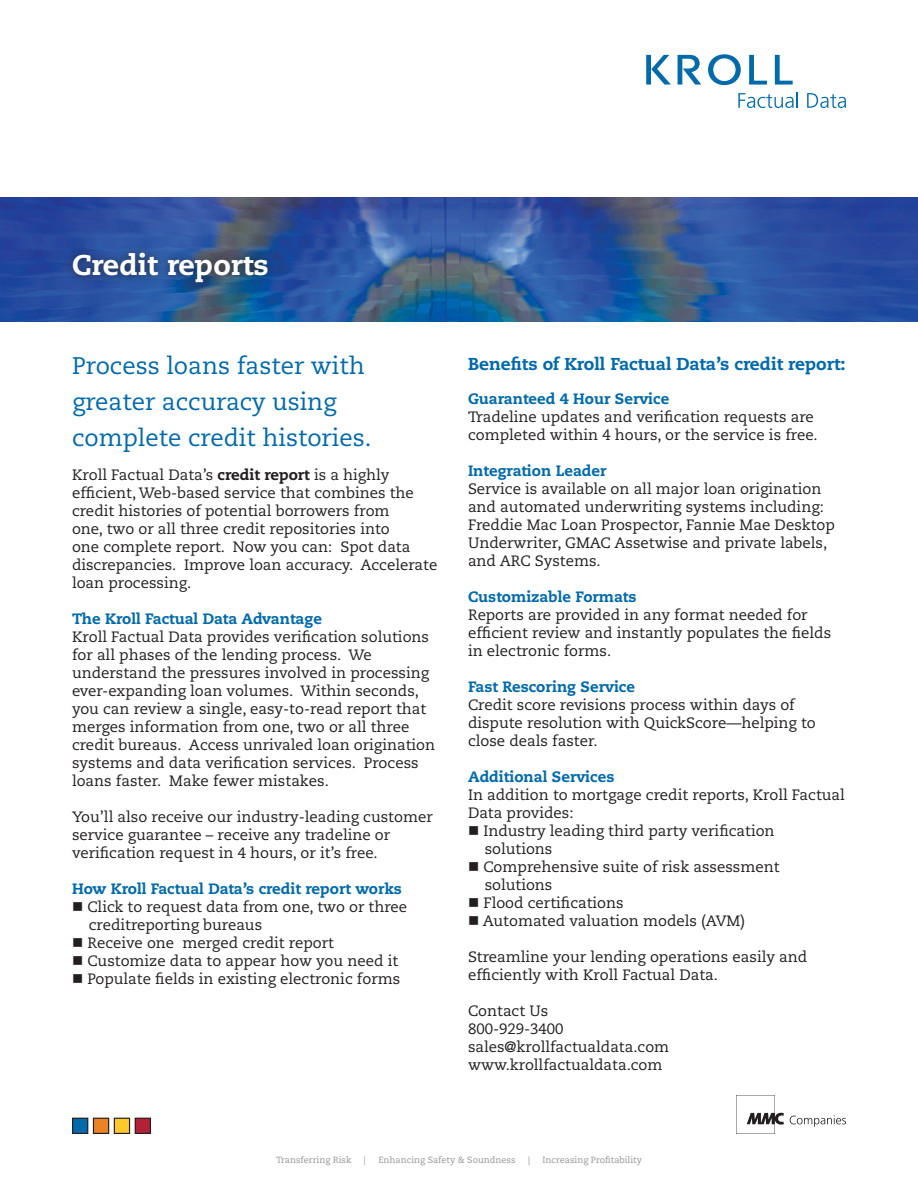
<style>
.page{position:relative;width:918px;height:1188px;background:#fff}
.page>*{position:absolute;margin:0;border:0;box-sizing:border-box;transform-origin:0 0}
.Headline__2_lines{font:800 28.5px "Caecilia";color:#fff}
.t1{font:24px/36px "Caecilia";color:#006aab}
.t2{font:800 17.25px "Caecilia";color:#006aab}
.t3{font:15px/18px "Caecilia";color:#231f20}
.t4{font:800 15px "Caecilia";color:#006aab}
.t5{font:9px "Caecilia";color:#949698}
.s1{font-weight:800}
</style>
<div class="page">
<svg style="left:738px;top:92px;width:60px;height:16px"></svg>
<svg style="left:807px;top:93px;width:39px;height:15px"></svg>
<svg style="left:749px;top:55px;width:18px;height:30px"></svg>
<svg style="left:708px;top:54px;width:33px;height:31px"></svg>
<svg style="left:678px;top:55px;width:23px;height:30px"></svg>
<svg style="left:775px;top:55px;width:18px;height:30px"></svg>
<svg style="left:646px;top:55px;width:25px;height:30px"></svg>
<svg style="left:72px;top:1118px;width:79px;height:16px"></svg>
<svg style="left:736px;top:1095px;width:48px;height:39px"></svg>
<svg style="left:790px;top:1115px;width:56px;height:12px"></svg>
<img style="left:0;top:198px;width:918px;height:124px">
<div style="left:63px;top:243px;width:213px;height:48px;background:#231f20;opacity:.75"></div>
<p class="Headline__2_lines" style="left:72px;top:248px;width:198px">Credit reports</p>
<p class="t1" style="left:72px;top:348px;width:301px">Process loans faster with greater accuracy using complete credit histories.</p>
<p class="t3" style="left:72px;top:467px;width:367px">Kroll Factual Data’s <span class="s1">credit report</span> is a highly efficient, Web-based service that combines the credit histories of potential borrowers from<br>one, two or all three credit repositories into<br>one complete report. Now you can: Spot data discrepancies. Improve loan accuracy. Accelerate loan processing.</p>
<p class="t4" style="left:72px;top:610px;width:252px">The Kroll Factual Data Advantage</p>
<p class="t3" style="left:72px;top:629px;width:365px">Kroll Factual Data provides verification solutions for all phases of the lending process. We understand the pressures involved in processing ever-expanding loan volumes. Within seconds, you can review a single, easy-to-read report that merges information from one, two or all three credit bureaus. Access unrivaled loan origination systems and data verification services. Process loans faster. Make fewer mistakes.</p>
<p class="t3" style="left:72px;top:809px;width:362px">You’ll also receive our industry-leading customer service guarantee – receive any tradeline or verification request in 4 hours, or it’s free.</p>
<p class="t4" style="left:72px;top:880px;width:332px">How Kroll Factual Data’s credit report works</p>
<p class="t3" style="left:89px;top:899px;width:320px;text-indent:-17px">■ Click to request data from one, two or three creditreporting bureaus</p>
<p class="t3" style="left:72px;top:935px;width:263px">■ Receive one merged credit report</p>
<p class="t3" style="left:72px;top:953px;width:328px">■ Customize data to appear how you need it</p>
<p class="t3" style="left:72px;top:971px;width:330px">■ Populate fields in existing electronic forms</p>
<p class="t2" style="left:468px;top:353px;width:379px">Benefits of Kroll Factual Data’s credit report:</p>
<p class="t4" style="left:468px;top:390px;width:203px">Guaranteed 4 Hour Service</p>
<p class="t3" style="left:468px;top:408px;width:351px">Tradeline updates and verification requests are completed within 4 hours, or the service is free.</p>
<p class="t4" style="left:468px;top:462px;width:140px">Integration Leader</p>
<p class="t3" style="left:468px;top:480px;width:368px">Service is available on all major loan origination and automated underwriting systems including:<br>Freddie Mac Loan Prospector, Fannie Mae Desktop Underwriter, GMAC Assetwise and private labels, and ARC Systems.</p>
<p class="t4" style="left:468px;top:588px;width:170px">Customizable Formats</p>
<p class="t3" style="left:468px;top:606px;width:365px">Reports are provided in any format needed for efficient review and instantly populates the fields in electronic forms.</p>
<p class="t4" style="left:468px;top:678px;width:169px">Fast Rescoring Service</p>
<p class="t3" style="left:468px;top:696px;width:349px">Credit score revisions process within days of dispute resolution with QuickScore—helping to close deals faster.</p>
<p class="t4" style="left:468px;top:768px;width:148px">Additional Services</p>
<p class="t3" style="left:468px;top:786px;width:378px">In addition to mortgage credit reports, Kroll Factual<br>Data provides:</p>
<p class="t3" style="left:485px;top:822px;width:291px;text-indent:-17px">■ Industry leading third party verification solutions</p>
<p class="t3" style="left:485px;top:858px;width:296px;text-indent:-17px">■ Comprehensive suite of risk assessment solutions</p>
<p class="t3" style="left:468px;top:894px;width:157px">■ Flood certifications</p>
<p class="t3" style="left:468px;top:912px;width:279px">■ Automated valuation models (AVM)</p>
<p class="t3" style="left:468px;top:948px;width:341px">Streamline your lending operations easily and efficiently with Kroll Factual Data.</p>
<p class="t3" style="left:468px;top:1002px;width:82px">Contact Us</p>
<p class="t3" style="left:468px;top:1020px;width:97px">800-929-3400</p>
<p class="t3" style="left:468px;top:1038px;width:203px">sales@krollfactualdata.com</p>
<p class="t3" style="left:468px;top:1056px;width:196px">www.krollfactualdata.com</p>
<p class="t5" style="left:276px;top:1155px;width:77px">Transferring Risk</p>
<p class="t5" style="left:364px;top:1155px;width:3px">|</p>
<p class="t5" style="left:378px;top:1155px;width:139px">Enhancing Safety &amp; Soundness</p>
<p class="t5" style="left:528px;top:1155px;width:3px">|</p>
<p class="t5" style="left:543px;top:1155px;width:101px">Increasing Profitability</p>
</div>
